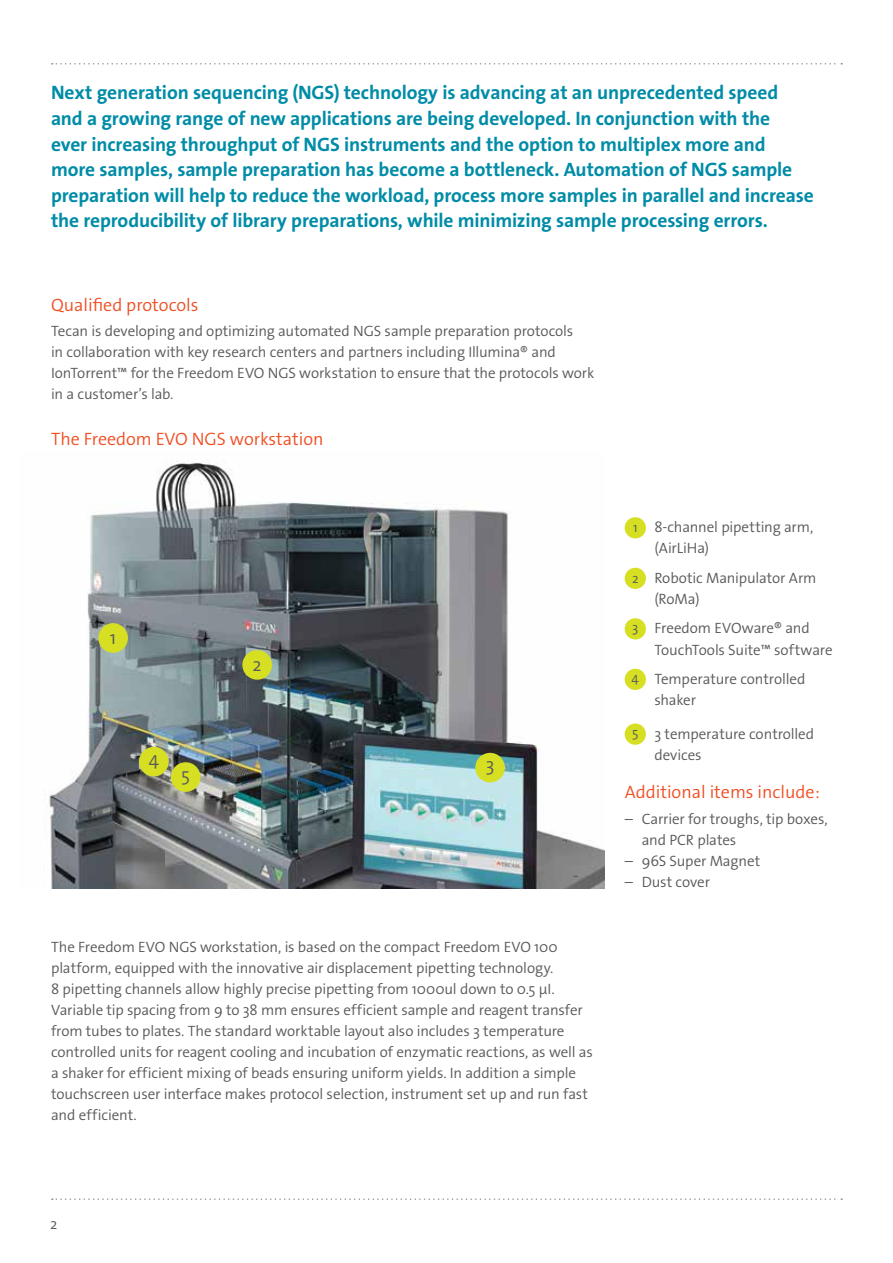
<style>
.page{position:relative;width:893px;height:1263px;background:#fff}
.page>*{position:absolute;margin:0;border:0;box-sizing:border-box;transform-origin:0 0}
.t1{font:700 19.5px/25.5px "The Sans Os F";letter-spacing:-.005em;color:#008ca7}
.t2{font:300 18.75px "The Sans Os F";color:#58595b}
.t3{font:300 18px "The Sans Os F";color:#f04e23}
.t4{font:300 15px/21px "The Sans Os F";letter-spacing:-.01em;color:#58595b}
.s1{font-size:13.5px}
</style>
<div class="page">
<svg style="left:52px;top:63px;width:790px;height:2px"></svg>
<svg style="left:52px;top:1198px;width:790px;height:2px"></svg>
<div style="left:625px;top:517px;width:21px;height:21px;background:#d7df23;border-radius:50%"></div>
<div style="left:625px;top:568px;width:21px;height:21px;background:#d7df23;border-radius:50%"></div>
<div style="left:625px;top:618px;width:21px;height:21px;background:#d7df23;border-radius:50%"></div>
<div style="left:625px;top:669px;width:21px;height:21px;background:#d7df23;border-radius:50%"></div>
<div style="left:625px;top:723px;width:21px;height:22px;background:#d7df23;border-radius:50%"></div>
<img style="left:49px;top:460px;width:555px;height:428px">
<div style="left:98px;top:623px;width:30px;height:30px;background:#d7df23;border-radius:50%"></div>
<div style="left:242px;top:650px;width:30px;height:30px;background:#d7df23;border-radius:50%"></div>
<div style="left:139px;top:747px;width:30px;height:29px;background:#d7df23;border-radius:50%"></div>
<div style="left:171px;top:762px;width:29px;height:30px;background:#d7df23;border-radius:50%"></div>
<div style="left:475px;top:753px;width:30px;height:29px;background:#d7df23;border-radius:50%"></div>
<p class="t1" style="left:51px;top:80px;width:764px">Next generation sequencing (NGS) technology is advancing at an unprecedented speed and a growing range of new applications are being developed. In conjunction with the<br>ever increasing throughput of NGS instruments and the option to multiplex more and more samples, sample preparation has become a bottleneck. Automation of NGS sample preparation will help to reduce the workload, process more samples in parallel and increase the reproducibility of library preparations, while minimizing sample processing errors.</p>
<p class="t3" style="left:51px;top:293px;width:149px">Qualified protocols</p>
<p class="t4" style="left:51px;top:321px;width:545px">Tecan is developing and optimizing automated NGS sample preparation protocols<br>in collaboration with key research centers and partners including Illumina® and IonTorrent™ for the Freedom EVO NGS workstation to ensure that the protocols work in a customer’s lab.</p>
<p class="t3" style="left:51px;top:427px;width:274px">The Freedom EVO NGS workstation</p>
<p class="t2" style="left:110px;top:625px;width:8px">1</p>
<p class="t2" style="left:149px;top:747px;width:12px">4</p>
<p class="t2" style="left:181px;top:762px;width:10px">5</p>
<p class="t2" style="left:253px;top:652px;width:11px">2</p>
<p class="t2" style="left:486px;top:753px;width:10px">3</p>
<p class="t4" style="left:51px;top:937px;width:543px">The Freedom EVO NGS workstation, is based on the compact Freedom EVO 100 platform, equipped with the innovative air displacement pipetting technology.<br>8 pipetting channels allow highly precise pipetting from 1000ul down to 0.5 µI.<br>Variable tip spacing from 9 to 38 mm ensures efficient sample and reagent transfer from tubes to plates. The standard worktable layout also includes 3 temperature controlled units for reagent cooling and incubation of enzymatic reactions, as well as a shaker for efficient mixing of beads ensuring uniform yields. In addition a simple touchscreen user interface makes protocol selection, instrument set up and run fast and efficient.</p>
<p class="t4" style="left:654px;top:517px;width:160px;text-indent:-21px"><span class="s1">1</span> 8-channel pipetting arm, (AirLiHa)</p>
<p class="t4" style="left:654px;top:567px;width:164px;text-indent:-22px"><span class="s1">2</span> Robotic Manipulator Arm (RoMa)</p>
<p class="t4" style="left:654px;top:618px;width:180px;text-indent:-22px"><span class="s1">3</span> Freedom EVOware® and<br>TouchTools Suite™ software</p>
<p class="t4" style="left:654px;top:668px;width:153px;text-indent:-23px"><span class="s1">4</span> Temperature controlled shaker</p>
<p class="t4" style="left:654px;top:723px;width:161px;text-indent:-22px"><span class="s1">5</span> 3 temperature controlled devices</p>
<p class="t3" style="left:625px;top:781px;width:197px">Additional items include:</p>
<p class="t4" style="left:642px;top:808px;width:188px;text-indent:-17px">– Carrier for troughs, tip boxes, and PCR plates</p>
<p class="t4" style="left:625px;top:850px;width:137px">– 96S Super Magnet</p>
<p class="t4" style="left:625px;top:871px;width:87px">– Dust cover</p>
<p class="t4" style="left:50px;top:1214px;width:9px">2</p>
</div>
